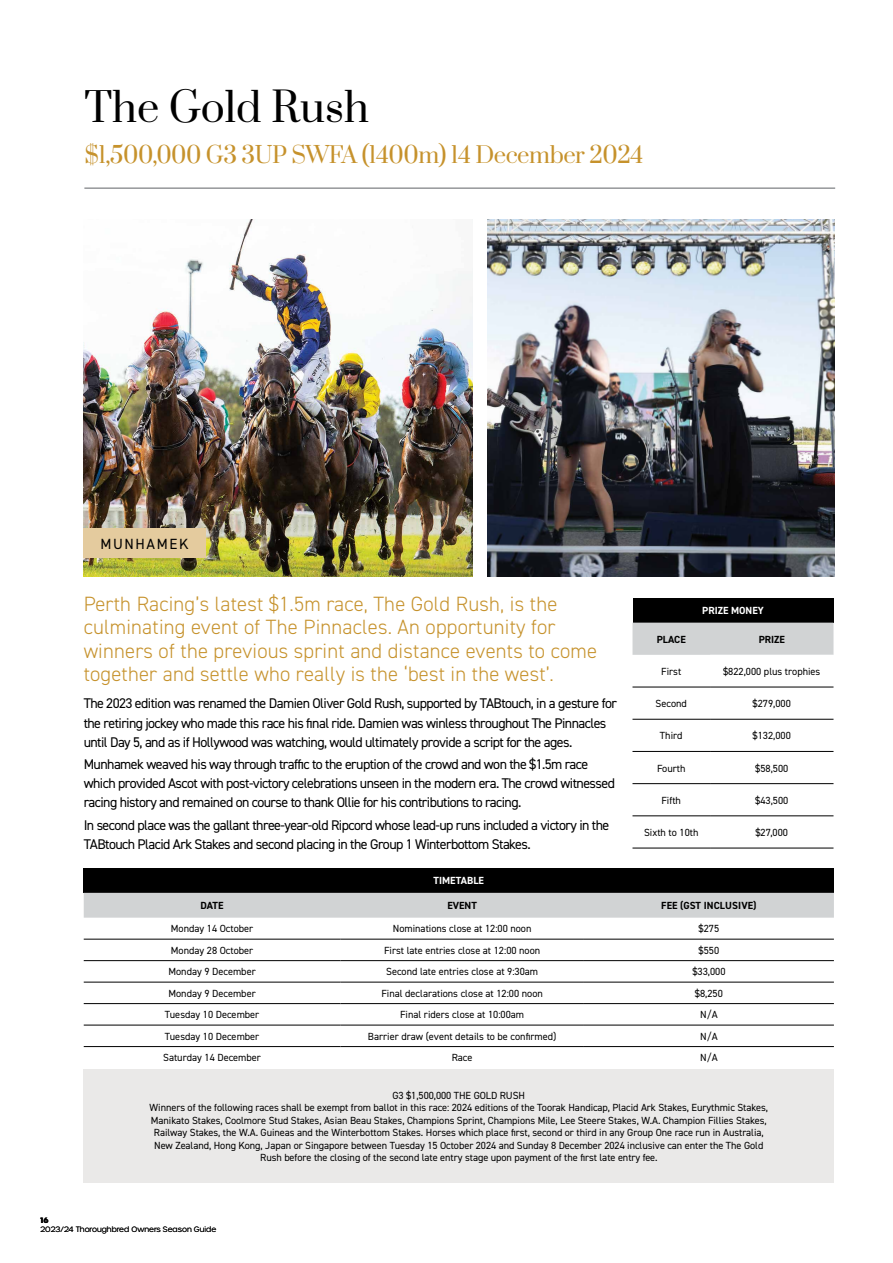
<style>
.page{position:relative;width:893px;height:1263px;background:#fff}
.page>*{position:absolute;margin:0;border:0;box-sizing:border-box;transform-origin:0 0}
.t1{font:39.9px "Prata";color:#000}
.t2{font:22.2px "Prata";letter-spacing:-.02em;color:#c6922c}
.t3{font:300 20.7px/23.2px "DIN2014";letter-spacing:.01em;color:#c6922c}
.t4{font:14.85px "DIN2014";letter-spacing:.11em;color:#000}
.t5{font:14.1px/19.2px "DIN2014";letter-spacing:-.04em;color:#000}
.t6{font:10.35px/12.5px "DIN2014";letter-spacing:-.005em;color:#000;text-align:center}
.t7{font:700 10.35px "DIN2014";color:#000}
.t8{font:700 10.35px "DIN2014";color:#fff}
.t9{font:300 7.5px "Urbane";color:#000}
.t10{font:700 7.5px "Urbane";color:#000}
</style>
<div class="page">
<img style="left:84px;top:219px;width:389px;height:358px">
<img style="left:488px;top:219px;width:346px;height:358px">
<div style="left:84px;top:868px;width:750px;height:25px;background:#000"></div>
<div style="left:84px;top:893px;width:750px;height:25px;background:#d1d3d4"></div>
<div style="left:84px;top:1069px;width:750px;height:114px;background:#eae9e8"></div>
<hr style="left:84px;top:939px;width:256px;height:1px;background:#000">
<hr style="left:340px;top:939px;width:244px;height:1px;background:#000">
<hr style="left:584px;top:939px;width:250px;height:1px;background:#000">
<hr style="left:84px;top:960px;width:256px;height:1px;background:#000">
<hr style="left:340px;top:960px;width:244px;height:1px;background:#000">
<hr style="left:584px;top:960px;width:250px;height:1px;background:#000">
<hr style="left:84px;top:982px;width:256px;height:1px;background:#000">
<hr style="left:340px;top:982px;width:244px;height:1px;background:#000">
<hr style="left:584px;top:982px;width:250px;height:1px;background:#000">
<hr style="left:84px;top:1003px;width:256px;height:1px;background:#000">
<hr style="left:340px;top:1003px;width:244px;height:1px;background:#000">
<hr style="left:584px;top:1003px;width:250px;height:1px;background:#000">
<hr style="left:84px;top:1025px;width:256px;height:1px;background:#000">
<hr style="left:340px;top:1025px;width:244px;height:1px;background:#000">
<hr style="left:584px;top:1025px;width:250px;height:1px;background:#000">
<hr style="left:84px;top:1046px;width:256px;height:1px;background:#000">
<hr style="left:340px;top:1046px;width:244px;height:1px;background:#000">
<hr style="left:584px;top:1046px;width:250px;height:1px;background:#000">
<div style="left:632px;top:598px;width:201px;height:25px;background:#000"></div>
<svg style="left:632px;top:623px;width:201px;height:225px"></svg>
<hr style="left:632px;top:687px;width:78px;height:1px;background:#000">
<hr style="left:710px;top:687px;width:123px;height:1px;background:#000">
<hr style="left:632px;top:719px;width:78px;height:1px;background:#000">
<hr style="left:710px;top:719px;width:123px;height:1px;background:#000">
<hr style="left:632px;top:751px;width:78px;height:1px;background:#000">
<hr style="left:710px;top:751px;width:123px;height:1px;background:#000">
<hr style="left:632px;top:783px;width:78px;height:1px;background:#000">
<hr style="left:710px;top:783px;width:123px;height:1px;background:#000">
<hr style="left:632px;top:815px;width:78px;height:1px;background:#000">
<hr style="left:710px;top:815px;width:123px;height:1px;background:#000">
<hr style="left:632px;top:848px;width:78px;height:1px;background:#000">
<hr style="left:710px;top:848px;width:123px;height:1px;background:#000">
<div style="left:84px;top:529px;width:122px;height:29px;background:#e4cb9e"></div>
<hr style="left:84px;top:187px;width:751px;height:2px;background:#939598">
<h1 class="t1" style="left:84px;top:74px;width:286px">The Gold Rush</h1>
<h2 class="t2" style="left:84px;top:137px;width:561px">$1,500,000 G3 3UP SWFA (1400m) 14 December 2024</h2>
<h3 class="t4" style="left:100px;top:535px;width:89px">MUNHAMEK</h3>
<h3 class="t3" style="left:84px;top:592px;width:515px">Perth Racing’s latest $1.5m race, The Gold Rush, is the culminating event of The Pinnacles. An opportunity for winners of the previous sprint and distance events to come together and settle who really is the ‘best in the west’.</h3>
<p class="t5" style="left:84px;top:694px;width:535px">The 2023 edition was renamed the Damien Oliver Gold Rush, supported by TABtouch, in a gesture for the retiring jockey who made this race his final ride. Damien was winless throughout The Pinnacles until Day 5, and as if Hollywood was watching, would ultimately provide a script for the ages.</p>
<p class="t5" style="left:84px;top:754px;width:533px">Munhamek weaved his way through traffic to the eruption of the crowd and won the $1.5m race which provided Ascot with post-victory celebrations unseen in the modern era. The crowd witnessed racing history and remained on course to thank Ollie for his contributions to racing.</p>
<h3 class="t5" style="left:84px;top:815px;width:527px">In second place was the gallant three-year-old Ripcord whose lead-up runs included a victory in the<br>TABtouch Placid Ark Stakes and second placing in the Group 1 Winterbottom Stakes.</h3>
<p class="t8" style="left:434px;top:874px;width:52px">TIMETABLE</p>
<p class="t8" style="left:702px;top:604px;width:63px">PRIZE MONEY</p>
<p class="t7" style="left:657px;top:632px;width:31px">PLACE</p>
<p class="t7" style="left:759px;top:632px;width:28px">PRIZE</p>
<p class="t6" style="left:661px;top:665px;width:22px">First</p>
<p class="t6" style="left:723px;top:665px;width:99px">$822,000 plus trophies</p>
<p class="t6" style="left:656px;top:697px;width:33px">Second</p>
<p class="t6" style="left:753px;top:697px;width:40px">$279,000</p>
<p class="t6" style="left:660px;top:729px;width:24px">Third</p>
<p class="t6" style="left:753px;top:729px;width:40px">$132,000</p>
<p class="t6" style="left:657px;top:761px;width:30px">Fourth</p>
<p class="t6" style="left:755px;top:761px;width:35px">$58,500</p>
<p class="t6" style="left:661px;top:794px;width:21px">Fifth</p>
<p class="t6" style="left:755px;top:794px;width:35px">$43,500</p>
<p class="t6" style="left:644px;top:826px;width:56px">Sixth to 10th</p>
<p class="t6" style="left:755px;top:826px;width:34px">$27,000</p>
<p class="t7" style="left:201px;top:899px;width:25px">DATE</p>
<p class="t7" style="left:447px;top:899px;width:31px">EVENT</p>
<p class="t7" style="left:661px;top:899px;width:97px">FEE (GST INCLUSIVE)</p>
<p class="t6" style="left:171px;top:922px;width:84px">Monday 14 October</p>
<p class="t6" style="left:393px;top:922px;width:140px">Nominations close at 12:00 noon</p>
<p class="t6" style="left:699px;top:922px;width:22px">$275</p>
<p class="t6" style="left:171px;top:944px;width:84px">Monday 28 October</p>
<p class="t6" style="left:384px;top:944px;width:158px">First late entries close at 12:00 noon</p>
<p class="t6" style="left:699px;top:944px;width:22px">$550</p>
<p class="t6" style="left:168px;top:965px;width:89px">Monday 9 December</p>
<p class="t6" style="left:386px;top:965px;width:154px">Second late entries close at 9:30am</p>
<p class="t6" style="left:692px;top:965px;width:35px">$33,000</p>
<p class="t6" style="left:168px;top:987px;width:89px">Monday 9 December</p>
<p class="t6" style="left:381px;top:987px;width:163px">Final declarations close at 12:00 noon</p>
<p class="t6" style="left:695px;top:987px;width:29px">$8,250</p>
<p class="t6" style="left:165px;top:1008px;width:96px">Tuesday 10 December</p>
<p class="t6" style="left:400px;top:1008px;width:126px">Final riders close at 10:00am</p>
<p class="t6" style="left:700px;top:1008px;width:19px">N/A</p>
<p class="t6" style="left:165px;top:1030px;width:96px">Tuesday 10 December</p>
<p class="t6" style="left:368px;top:1030px;width:190px">Barrier draw (event details to be confirmed)</p>
<p class="t6" style="left:700px;top:1030px;width:19px">N/A</p>
<p class="t6" style="left:163px;top:1051px;width:99px">Saturday 14 December</p>
<p class="t6" style="left:452px;top:1051px;width:22px">Race</p>
<p class="t6" style="left:700px;top:1051px;width:19px">N/A</p>
<p class="t6" style="left:150px;top:1089px;width:620px">G3 $1,500,000 THE GOLD RUSH<br>Winners of the following races shall be exempt from ballot in this race: 2024 editions of the Toorak Handicap, Placid Ark Stakes, Eurythmic Stakes, Manikato Stakes, Coolmore Stud Stakes, Asian Beau Stakes, Champions Sprint, Champions Mile, Lee Steere Stakes, W.A. Champion Fillies Stakes, Railway Stakes, the W.A. Guineas and the Winterbottom Stakes. Horses which place first, second or third in any Group One race run in Australia, New Zealand, Hong Kong, Japan or Singapore between Tuesday 15 October 2024 and Sunday 8 December 2024 inclusive can enter the The Gold Rush before the closing of the second late entry stage upon payment of the first late entry fee.</p>
<p class="t10" style="left:41px;top:1215px;width:10px">16</p>
<p class="t9" style="left:41px;top:1224px;width:177px">2023/24 Thoroughbred Owners Season Guide</p>
</div>
